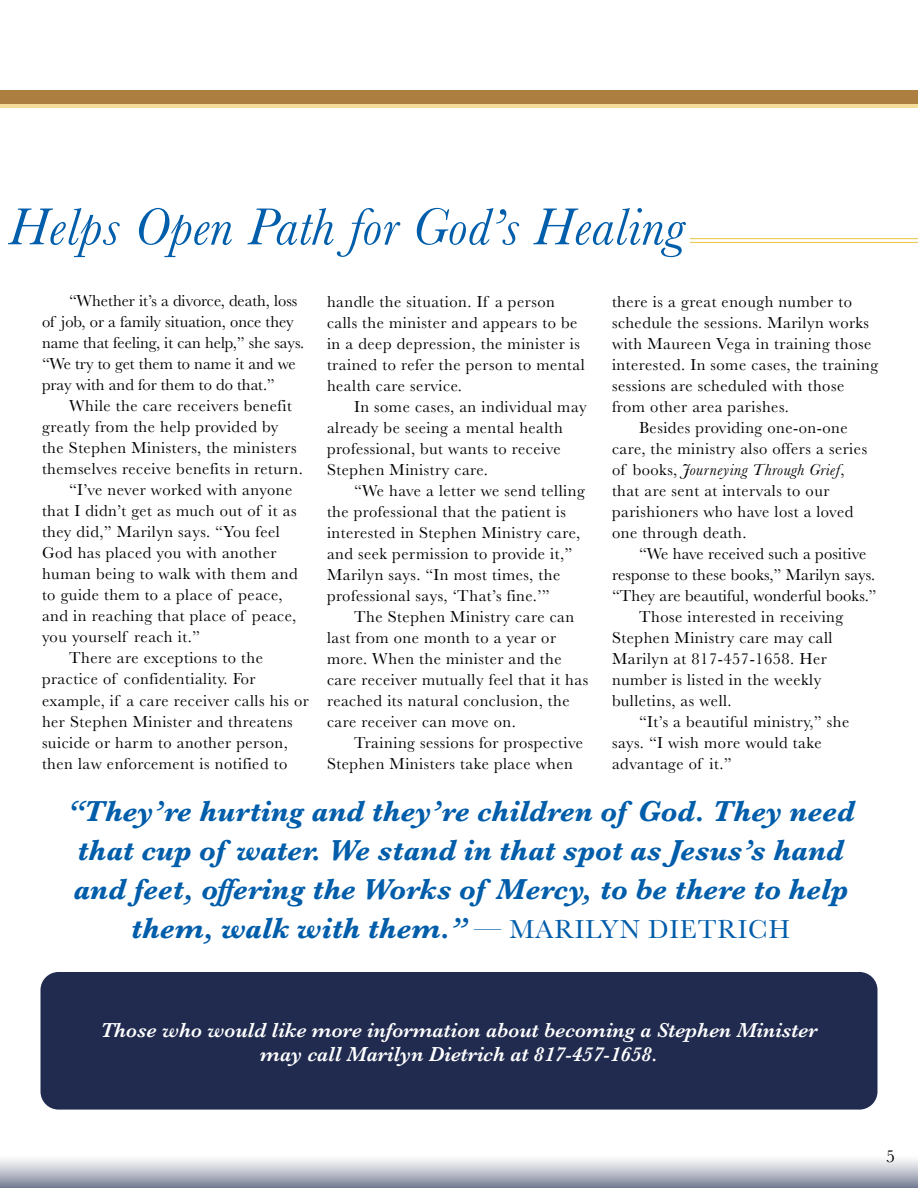
<style>
.page{position:relative;width:918px;height:1188px;background:#fff}
.page>*{position:absolute;margin:0;border:0;box-sizing:border-box;transform-origin:0 0}
.t1{font:italic 54px "Baskerville";letter-spacing:.01em;color:#015eab}
.t2{font:italic 700 30px/39px "Baskerville";color:#005daa;text-align:center}
.t3{font:italic 600 21px/24px "Baskerville";color:#fff;text-align:center}
.t4{font:18px "Baskerville";color:#000}
.t5{font:16.5px/21px "Baskerville";letter-spacing:.03em;color:#000}
.t6{font:16.5px/21px "Baskerville";color:#000}
.t7{font:16.5px "Baskerville";letter-spacing:.01em;color:#000}
.t8{font:italic 16.5px "Baskerville";letter-spacing:.03em;color:#000}
.s1{font-style:normal}
.s2{font-weight:400;font-style:normal;font-size:27px}
</style>
<div class="page">
<div style="left:0;top:103px;width:918px;height:5px;background:#f3dd98"></div>
<div style="left:0;top:90px;width:918px;height:13px;background:#ac7f41"></div>
<svg style="left:0;top:1159px;width:918px;height:29px;background:#b8bbc7"></svg>
<div style="left:40px;top:972px;width:838px;height:138px;background:#202b4f;border-radius:18px"></div>
<hr style="left:690px;top:242px;width:228px;height:1px;background:#e9c443">
<hr style="left:690px;top:238px;width:228px;height:1px;background:#e9c443">
<h1 class="t1" style="left:8px;top:191px;width:677px">Helps Open Path for God’s Healing</h1>
<p class="t6" style="left:42px;top:291px;width:264px;text-indent:27px">“Whether it’s a divorce, death, loss of job, or a family situation, once they name that feeling, it can help,” she says. “We try to get them to name it and we pray with and for them to do that.”</p>
<p class="t5" style="left:69px;top:396px;width:225px">While the care receivers benefit</p>
<p class="t5" style="left:42px;top:417px;width:238px">greatly from the help provided by</p>
<p class="t5" style="left:42px;top:438px;width:256px">the Stephen Ministers, the ministers</p>
<p class="t5" style="left:42px;top:459px;width:262px">themselves receive benefits in return.</p>
<p class="t5" style="left:69px;top:480px;width:225px">“I’ve never worked with anyone</p>
<p class="t5" style="left:42px;top:501px;width:256px">that I didn’t get as much out of it as</p>
<p class="t5" style="left:42px;top:522px;width:239px">they did,” Marilyn says. “You feel</p>
<p class="t5" style="left:42px;top:543px;width:236px">God has placed you with another</p>
<p class="t5" style="left:42px;top:564px;width:257px">human being to walk with them and</p>
<p class="t5" style="left:42px;top:585px;width:242px">to guide them to a place of peace,</p>
<p class="t5" style="left:42px;top:606px;width:256px">and in reaching that place of peace,</p>
<p class="t5" style="left:42px;top:627px;width:159px">you yourself reach it.”</p>
<p class="t5" style="left:69px;top:648px;width:196px">There are exceptions to the</p>
<p class="t5" style="left:42px;top:669px;width:215px">practice of confidentiality. For</p>
<p class="t5" style="left:42px;top:690px;width:268px">example, if a care receiver calls his or</p>
<p class="t5" style="left:42px;top:711px;width:252px">her Stephen Minister and threatens</p>
<p class="t5" style="left:42px;top:732px;width:248px">suicide or harm to another person,</p>
<p class="t5" style="left:42px;top:753px;width:247px">then law enforcement is notified to</p>
<p class="t5" style="left:327px;top:291px;width:259px">handle the situation. If a person calls the minister and appears to be in a deep depression, the minister is trained to refer the person to mental health care service.</p>
<p class="t5" style="left:327px;top:396px;width:261px;text-indent:27px">In some cases, an individual may already be seeing a mental health professional, but wants to receive<br>Stephen Ministry care.</p>
<p class="t5" style="left:327px;top:480px;width:259px;text-indent:27px">“We have a letter we send telling the professional that the patient is interested in Stephen Ministry care, and seek permission to provide it,” Marilyn says. “In most times, the professional says, ‘That’s fine.’”</p>
<p class="t5" style="left:327px;top:606px;width:263px;text-indent:27px">The Stephen Ministry care can last from one month to a year or more. When the minister and the care receiver mutually feel that it has reached its natural conclusion, the care receiver can move on.</p>
<p class="t5" style="left:327px;top:732px;width:258px;text-indent:27px">Training sessions for prospective<br>Stephen Ministers take place when</p>
<p class="t5" style="left:612px;top:291px;width:241px">there is a great enough number to</p>
<p class="t5" style="left:612px;top:312px;width:258px">schedule the sessions. Marilyn works</p>
<p class="t5" style="left:612px;top:333px;width:261px">with Maureen Vega in training those</p>
<p class="t5" style="left:612px;top:354px;width:268px">interested. In some cases, the training</p>
<p class="t5" style="left:612px;top:375px;width:234px">sessions are scheduled with those</p>
<p class="t5" style="left:612px;top:396px;width:178px">from other area parishes.</p>
<p class="t5" style="left:639px;top:417px;width:210px">Besides providing one-on-one</p>
<p class="t5" style="left:612px;top:438px;width:257px">care, the ministry also offers a series</p>
<p class="t8" style="left:612px;top:458px;width:234px"><span class="s1">of books,</span> Journeying Through Grief<span class="s1">,</span></p>
<p class="t5" style="left:612px;top:480px;width:219px">that are sent at intervals to our</p>
<p class="t5" style="left:612px;top:501px;width:243px">parishioners who have lost a loved</p>
<p class="t5" style="left:612px;top:522px;width:136px">one through death.</p>
<p class="t7" style="left:639px;top:543px;width:229px">“We have received such a positive</p>
<p class="t7" style="left:612px;top:564px;width:265px">response to these books,” Marilyn says.</p>
<p class="t7" style="left:612px;top:585px;width:266px">“They are beautiful, wonderful books.”</p>
<p class="t5" style="left:639px;top:606px;width:206px">Those interested in receiving</p>
<p class="t5" style="left:612px;top:627px;width:222px">Stephen Ministry care may call</p>
<p class="t5" style="left:612px;top:648px;width:216px">Marilyn at 817-457-1658. Her</p>
<p class="t5" style="left:612px;top:669px;width:211px">number is listed in the weekly</p>
<p class="t5" style="left:612px;top:690px;width:121px">bulletins, as well.</p>
<p class="t5" style="left:639px;top:711px;width:212px">“It’s a beautiful ministry,” she</p>
<p class="t5" style="left:612px;top:732px;width:211px">says. “I wish more would take</p>
<p class="t5" style="left:612px;top:753px;width:121px">advantage of it.”</p>
<h2 class="t2" style="left:66px;top:792px;width:790px">“They’re hurting and they’re children of God. They need that cup of water. We stand in that spot as Jesus’s hand and feet, offering the Works of Mercy, to be there to help them, walk with them.” <span class="s2">— MARILYN DIETRICH</span></h2>
<p class="t3" style="left:100px;top:1018px;width:719px">Those who would like more information about becoming a Stephen Minister may call Marilyn Dietrich at 817-457-1658.</p>
<p class="t4" style="left:886px;top:1145px;width:10px">5</p>
</div>
